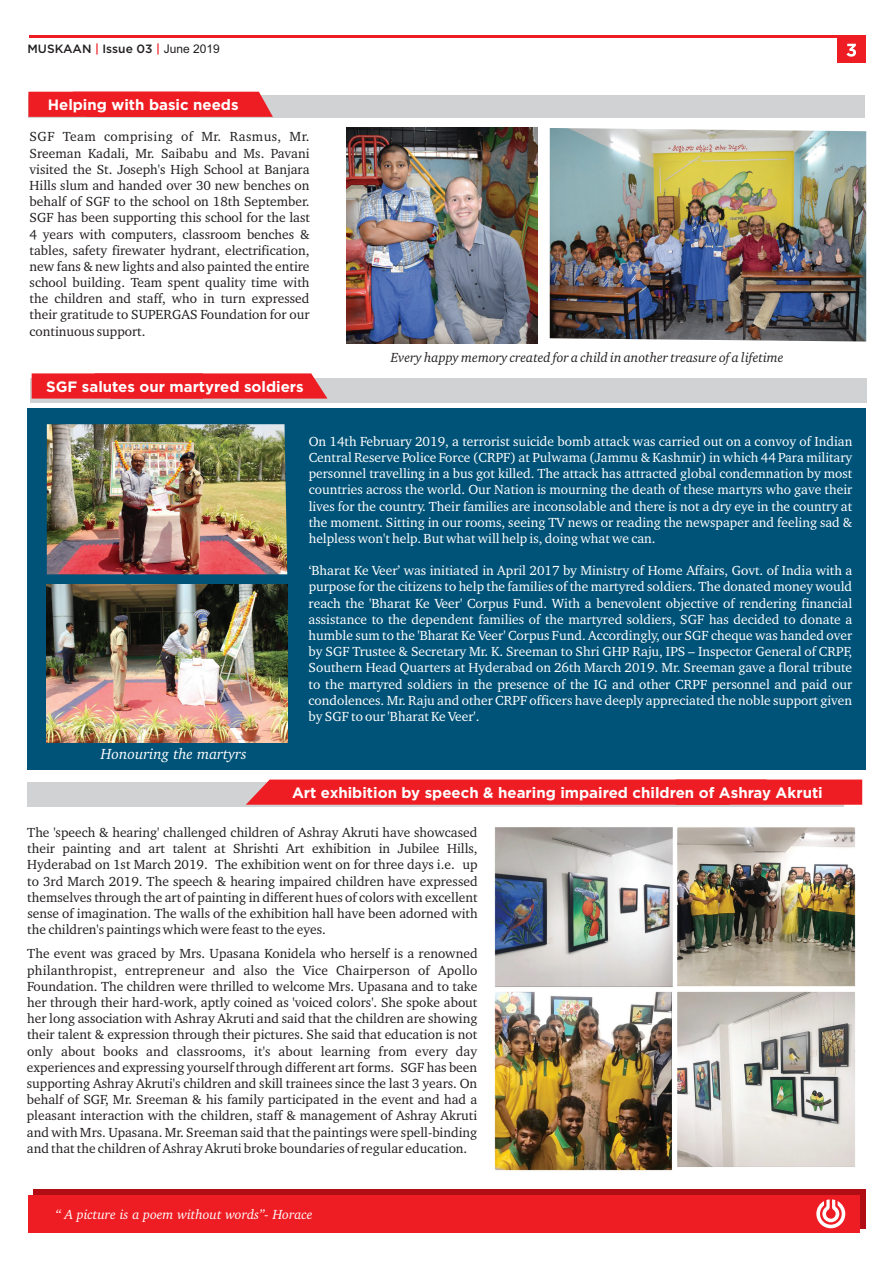
<style>
.page{position:relative;width:893px;height:1263px;background:#fff}
.page>*{position:absolute;margin:0;border:0;box-sizing:border-box;transform-origin:0 0}
.t1{font:700 15px "Gotham";color:#fff}
.t2{font:italic 15px "Charter BT";color:#fff}
.t3{font:13.5px/16.2px "Charter BT";color:#231f20;text-align:justify}
.t4{font:13.5px/16.2px "Charter BT";color:#fff;text-align:justify}
.t5{font:italic 13.5px "Charter BT";color:#231f20}
.t6{font:italic 13.5px "Charter BT";color:#fff}
.t7{font:12px "Arial";color:#231f20}
.s1{font-family:"Gotham";font-weight:500}
.s2{font-family:"Gotham";font-weight:500;color:#ee1d23}
</style>
<div class="page">
<div style="left:27px;top:408px;width:839px;height:362px;background:#005378"></div>
<div style="left:30px;top:378px;width:836px;height:24px;background:#d1d2d4"></div>
<div style="left:28px;top:95px;width:837px;height:22px;background:#d1d2d4"></div>
<hr style="left:55px;top:35px;width:811px;height:2px;background:#ee1d23">
<svg style="left:200px;top:92px;width:73px;height:25px;background:#ec3035"></svg>
<div style="left:28px;top:92px;width:172px;height:25px;background:#ee1d23"></div>
<svg style="left:203px;top:373px;width:124px;height:26px;background:#ed2f34"></svg>
<div style="left:32px;top:373px;width:171px;height:26px;background:#ee1d23"></div>
<img style="left:347px;top:128px;width:190px;height:215px">
<img style="left:550px;top:128px;width:316px;height:214px">
<img style="left:47px;top:424px;width:240px;height:150px">
<img style="left:47px;top:585px;width:241px;height:157px">
<div style="left:837px;top:35px;width:28px;height:27px;background:#ee1d23"></div>
<svg style="left:846px;top:44px;width:10px;height:13px"></svg>
<hr style="left:30px;top:35px;width:808px;height:2px;background:#ee1d23">
<div style="left:33px;top:1189px;width:833px;height:40px;background:#b00d15"></div>
<div style="left:28px;top:1195px;width:832px;height:37px;background:#ee1d23"></div>
<svg style="left:816px;top:1199px;width:30px;height:29px"></svg>
<div style="left:27px;top:782px;width:817px;height:25px;background:#d1d2d4"></div>
<svg style="left:246px;top:779px;width:429px;height:26px;background:#ed282e"></svg>
<div style="left:675px;top:779px;width:187px;height:26px;background:#ee1d23"></div>
<img style="left:494px;top:827px;width:362px;height:344px">
<p class="t7" style="left:28px;top:40px;width:194px"><span class="s1">MUSKAAN</span> <span class="s2">|</span> <span class="s1">Issue 03</span> <span class="s2">|</span> June 2019</p>
<p class="t1" style="left:48px;top:94px;width:192px">Helping with basic needs</p>
<p class="t3" style="left:30px;top:128px;width:282px">SGF Team comprising of Mr. Rasmus, Mr.<br>Sreeman Kadali, Mr. Saibabu and Ms. Pavani visited the St. Joseph's High School at Banjara Hills slum and handed over 30 new benches on behalf of SGF to the school on 18th September.<br>SGF has been supporting this school for the last 4 years with computers, classroom benches &amp; tables, safety firewater hydrant, electrification, new fans &amp; new lights and also painted the entire school building. Team spent quality time with the children and staff, who in turn expressed their gratitude to SUPERGAS Foundation for our continuous support.</p>
<p class="t1" style="left:46px;top:377px;width:259px">SGF salutes our martyred soldiers</p>
<p class="t5" style="left:391px;top:349px;width:394px">Every happy memory created for a child in another treasure of a lifetime</p>
<p class="t2" style="left:101px;top:744px;width:147px">Honouring the martyrs</p>
<p class="t4" style="left:309px;top:433px;width:545px">On 14th February 2019, a terrorist suicide bomb attack was carried out on a convoy of Indian Central Reserve Police Force (CRPF) at Pulwama (Jammu &amp; Kashmir) in which 44 Para military personnel travelling in a bus got killed. The attack has attracted global condemnation by most countries across the world. Our Nation is mourning the death of these martyrs who gave their lives for the country. Their families are inconsolable and there is not a dry eye in the country at the moment. Sitting in our rooms, seeing TV news or reading the newspaper and feeling sad &amp; helpless won't help. But what will help is, doing what we can.</p>
<p class="t4" style="left:309px;top:562px;width:545px">‘Bharat Ke Veer’ was initiated in April 2017 by Ministry of Home Affairs, Govt. of India with a purpose for the citizens to help the families of the martyred soldiers. The donated money would reach the 'Bharat Ke Veer' Corpus Fund. With a benevolent objective of rendering financial assistance to the dependent families of the martyred soldiers, SGF has decided to donate a humble sum to the 'Bharat Ke Veer' Corpus Fund. Accordingly, our SGF cheque was handed over by SGF Trustee &amp; Secretary Mr. K. Sreeman to Shri GHP Raju, IPS – Inspector General of CRPF, Southern Head Quarters at Hyderabad on 26th March 2019. Mr. Sreeman gave a floral tribute to the martyred soldiers in the presence of the IG and other CRPF personnel and paid our condolences. Mr. Raju and other CRPF officers have deeply appreciated the noble support given by SGF to our 'Bharat Ke Veer'.</p>
<p class="t1" style="left:292px;top:783px;width:532px">Art exhibition by speech &amp; hearing impaired children of Ashray Akruti</p>
<p class="t3" style="left:27px;top:824px;width:452px">The 'speech &amp; hearing' challenged children of Ashray Akruti have showcased their painting and art talent at Shrishti Art exhibition in Jubilee Hills, Hyderabad on 1st March 2019. The exhibition went on for three days i.e. up to 3rd March 2019. The speech &amp; hearing impaired children have expressed themselves through the art of painting in different hues of colors with excellent sense of imagination. The walls of the exhibition hall have been adorned with the children's paintings which were feast to the eyes.</p>
<p class="t3" style="left:27px;top:945px;width:452px">The event was graced by Mrs. Upasana Konidela who herself is a renowned philanthropist, entrepreneur and also the Vice Chairperson of Apollo Foundation. The children were thrilled to welcome Mrs. Upasana and to take her through their hard-work, aptly coined as 'voiced colors'. She spoke about her long association with Ashray Akruti and said that the children are showing their talent &amp; expression through their pictures. She said that education is not only about books and classrooms, it's about learning from every day experiences and expressing yourself through different art forms. SGF has been supporting Ashray Akruti's children and skill trainees since the last 3 years. On behalf of SGF, Mr. Sreeman &amp; his family participated in the event and had a pleasant interaction with the children, staff &amp; management of Ashray Akruti and with Mrs. Upasana. Mr. Sreeman said that the paintings were spell-binding and that the children of Ashray Akruti broke boundaries of regular education.</p>
<p class="t6" style="left:56px;top:1206px;width:258px">“ A picture is a poem without words”- Horace</p>
</div>
